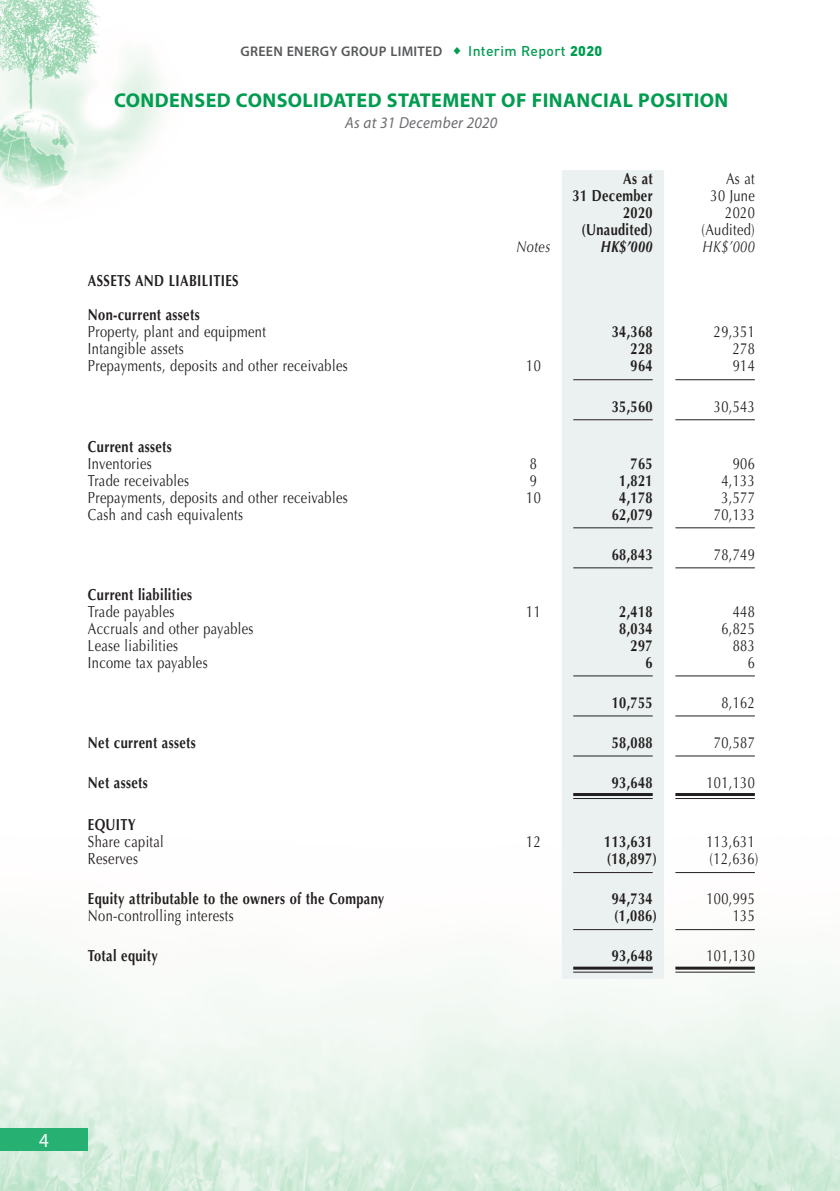
<style>
.page{position:relative;width:840px;height:1191px;background:#fff}
.page>*{position:absolute;margin:0;border:0;box-sizing:border-box;transform-origin:0 0}
.t1{font:700 20px "Myriad Pro";letter-spacing:.02em;color:#009c50}
.t2{font:20px "Myriad Pro";color:#fff;scale:.95 1}
._50_Table_txt{font:16px "Optima LT Std";letter-spacing:.03em;color:#231f20;scale:.8 1}
._50_Table_txt-2{font:700 16px "Optima LT Std";letter-spacing:.03em;color:#231f20;scale:.8 1}
.t3{font:italic 16px "Myriad Pro";letter-spacing:.02em;color:#6c6d70;scale:.95 1}
._50_Table_txt-3{font:italic 16px "Optima LT Std";letter-spacing:.03em;color:#231f20;scale:.8 1}
._50_Table_txt-4{font:italic 700 16px "Optima LT Std";color:#231f20;scale:.8 1}
.t4{font:600 14px "Myriad Pro";letter-spacing:.02em;color:#57585a}
.s1{font-family:"M Hei HK";font-weight:700;font-size:8px;color:#009c50}
.s2{font-family:"DIN Pro";font-weight:500;color:#009c50}
.s3{font-family:"DIN Pro";font-weight:900;color:#009c50}
</style>
<div class="page">
<img style="left:0;top:0;width:839px;height:1191px">
<div style="left:0;top:1128px;width:88px;height:23px;background:#26b172"></div>
<div style="left:561px;top:170px;width:102px;height:808px;background:#ebf1f0"></div>
<hr style="left:573px;top:379px;width:79px;height:1px;background:#231f20">
<hr style="left:675px;top:379px;width:79px;height:1px;background:#231f20">
<hr style="left:573px;top:419px;width:79px;height:1px;background:#231f20">
<hr style="left:675px;top:419px;width:79px;height:1px;background:#231f20">
<hr style="left:573px;top:527px;width:79px;height:1px;background:#231f20">
<hr style="left:675px;top:527px;width:79px;height:1px;background:#231f20">
<hr style="left:573px;top:567px;width:79px;height:1px;background:#231f20">
<hr style="left:675px;top:567px;width:79px;height:1px;background:#231f20">
<hr style="left:573px;top:675px;width:79px;height:1px;background:#231f20">
<hr style="left:675px;top:675px;width:79px;height:1px;background:#231f20">
<hr style="left:573px;top:715px;width:79px;height:1px;background:#231f20">
<hr style="left:675px;top:715px;width:79px;height:1px;background:#231f20">
<hr style="left:573px;top:755px;width:79px;height:1px;background:#231f20">
<hr style="left:675px;top:755px;width:79px;height:1px;background:#231f20">
<hr style="left:573px;top:793px;width:79px;height:3px;background:#231f20">
<hr style="left:573px;top:798px;width:79px;height:1px;background:#231f20">
<hr style="left:675px;top:793px;width:79px;height:3px;background:#231f20">
<hr style="left:675px;top:798px;width:79px;height:1px;background:#231f20">
<hr style="left:573px;top:872px;width:79px;height:1px;background:#231f20">
<hr style="left:675px;top:872px;width:79px;height:1px;background:#231f20">
<hr style="left:573px;top:929px;width:79px;height:1px;background:#231f20">
<hr style="left:675px;top:929px;width:79px;height:1px;background:#231f20">
<hr style="left:573px;top:966px;width:79px;height:3px;background:#231f20">
<hr style="left:573px;top:971px;width:79px;height:1px;background:#231f20">
<hr style="left:675px;top:966px;width:79px;height:3px;background:#231f20">
<hr style="left:675px;top:971px;width:79px;height:1px;background:#231f20">
<p class="t4" style="left:240px;top:42px;width:363px">GREEN ENERGY GROUP LIMITED <span class="s1">◆</span> <span class="s2">Interim Report</span> <span class="s3">2020</span></p>
<p class="t1" style="left:114px;top:88px;width:615px">CONDENSED CONSOLIDATED STATEMENT OF FINANCIAL POSITION</p>
<p class="t3" style="left:345px;top:113px;width:161px">As at 31 December 2020</p>
<p class="_50_Table_txt-2" style="left:622px;top:170px;width:38px">As at</p>
<p class="_50_Table_txt" style="left:725px;top:170px;width:38px">As at</p>
<p class="_50_Table_txt-2" style="left:572px;top:187px;width:102px">31 December</p>
<p class="_50_Table_txt" style="left:710px;top:187px;width:57px">30 June</p>
<p class="_50_Table_txt-2" style="left:622px;top:204px;width:38px">2020</p>
<p class="_50_Table_txt" style="left:724px;top:204px;width:38px">2020</p>
<p class="_50_Table_txt-2" style="left:581px;top:221px;width:90px">(Unaudited)</p>
<p class="_50_Table_txt" style="left:701px;top:221px;width:68px">(Audited)</p>
<p class="_50_Table_txt-3" style="left:516px;top:238px;width:44px">Notes</p>
<p class="_50_Table_txt-4" style="left:600px;top:237px;width:66px">HK$’000</p>
<p class="_50_Table_txt-3" style="left:702px;top:238px;width:67px">HK$’000</p>
<p class="_50_Table_txt-2" style="left:88px;top:272px;width:190px">ASSETS AND LIABILITIES</p>
<p class="_50_Table_txt-2" style="left:88px;top:306px;width:141px">Non‑current assets</p>
<p class="_50_Table_txt" style="left:88px;top:323px;width:224px">Property, plant and equipment</p>
<p class="_50_Table_txt-2" style="left:611px;top:323px;width:53px">34,368</p>
<p class="_50_Table_txt" style="left:713px;top:323px;width:53px">29,351</p>
<p class="_50_Table_txt" style="left:88px;top:340px;width:121px">Intangible assets</p>
<p class="_50_Table_txt-2" style="left:630px;top:340px;width:29px">228</p>
<p class="_50_Table_txt" style="left:732px;top:340px;width:29px">278</p>
<p class="_50_Table_txt" style="left:88px;top:357px;width:326px">Prepayments, deposits and other receivables</p>
<p class="_50_Table_txt" style="left:526px;top:357px;width:20px">10</p>
<p class="_50_Table_txt-2" style="left:630px;top:357px;width:29px">964</p>
<p class="_50_Table_txt" style="left:732px;top:357px;width:29px">914</p>
<p class="_50_Table_txt-2" style="left:611px;top:397px;width:53px">35,560</p>
<p class="_50_Table_txt" style="left:713px;top:397px;width:53px">30,543</p>
<p class="_50_Table_txt-2" style="left:88px;top:437px;width:106px">Current assets</p>
<p class="_50_Table_txt" style="left:88px;top:454px;width:81px">Inventories</p>
<p class="_50_Table_txt" style="left:529px;top:454px;width:10px">8</p>
<p class="_50_Table_txt-2" style="left:630px;top:454px;width:29px">765</p>
<p class="_50_Table_txt" style="left:732px;top:454px;width:29px">906</p>
<p class="_50_Table_txt" style="left:88px;top:471px;width:128px">Trade receivables</p>
<p class="_50_Table_txt" style="left:529px;top:471px;width:10px">9</p>
<p class="_50_Table_txt-2" style="left:619px;top:471px;width:43px">1,821</p>
<p class="_50_Table_txt" style="left:721px;top:471px;width:43px">4,133</p>
<p class="_50_Table_txt" style="left:88px;top:488px;width:326px">Prepayments, deposits and other receivables</p>
<p class="_50_Table_txt" style="left:526px;top:488px;width:20px">10</p>
<p class="_50_Table_txt-2" style="left:619px;top:488px;width:43px">4,178</p>
<p class="_50_Table_txt" style="left:721px;top:488px;width:43px">3,577</p>
<p class="_50_Table_txt" style="left:88px;top:505px;width:195px">Cash and cash equivalents</p>
<p class="_50_Table_txt-2" style="left:611px;top:505px;width:53px">62,079</p>
<p class="_50_Table_txt" style="left:713px;top:505px;width:53px">70,133</p>
<p class="_50_Table_txt-2" style="left:611px;top:545px;width:53px">68,843</p>
<p class="_50_Table_txt" style="left:713px;top:545px;width:53px">78,749</p>
<p class="_50_Table_txt-2" style="left:88px;top:585px;width:132px">Current liabilities</p>
<p class="_50_Table_txt" style="left:88px;top:602px;width:110px">Trade payables</p>
<p class="_50_Table_txt" style="left:526px;top:602px;width:20px">11</p>
<p class="_50_Table_txt-2" style="left:619px;top:602px;width:43px">2,418</p>
<p class="_50_Table_txt" style="left:732px;top:602px;width:29px">448</p>
<p class="_50_Table_txt" style="left:88px;top:619px;width:208px">Accruals and other payables</p>
<p class="_50_Table_txt-2" style="left:619px;top:619px;width:43px">8,034</p>
<p class="_50_Table_txt" style="left:721px;top:619px;width:43px">6,825</p>
<p class="_50_Table_txt" style="left:88px;top:636px;width:114px">Lease liabilities</p>
<p class="_50_Table_txt-2" style="left:630px;top:636px;width:29px">297</p>
<p class="_50_Table_txt" style="left:732px;top:636px;width:29px">883</p>
<p class="_50_Table_txt" style="left:88px;top:653px;width:151px">Income tax payables</p>
<p class="_50_Table_txt-2" style="left:645px;top:653px;width:10px">6</p>
<p class="_50_Table_txt" style="left:747px;top:653px;width:10px">6</p>
<p class="_50_Table_txt-2" style="left:611px;top:693px;width:53px">10,755</p>
<p class="_50_Table_txt" style="left:721px;top:693px;width:43px">8,162</p>
<p class="_50_Table_txt-2" style="left:88px;top:733px;width:136px">Net current assets</p>
<p class="_50_Table_txt-2" style="left:611px;top:733px;width:53px">58,088</p>
<p class="_50_Table_txt" style="left:713px;top:733px;width:53px">70,587</p>
<p class="_50_Table_txt-2" style="left:88px;top:773px;width:76px">Net assets</p>
<p class="_50_Table_txt-2" style="left:611px;top:773px;width:53px">93,648</p>
<p class="_50_Table_txt" style="left:706px;top:773px;width:62px">101,130</p>
<p class="_50_Table_txt-2" style="left:88px;top:815px;width:61px">EQUITY</p>
<p class="_50_Table_txt" style="left:88px;top:832px;width:96px">Share capital</p>
<p class="_50_Table_txt" style="left:526px;top:832px;width:20px">12</p>
<p class="_50_Table_txt-2" style="left:604px;top:832px;width:62px">113,631</p>
<p class="_50_Table_txt" style="left:706px;top:832px;width:62px">113,631</p>
<p class="_50_Table_txt" style="left:88px;top:849px;width:64px">Reserves</p>
<p class="_50_Table_txt-2" style="left:606px;top:849px;width:64px">(18,897)</p>
<p class="_50_Table_txt" style="left:709px;top:849px;width:62px">(12,636)</p>
<p class="_50_Table_txt-2" style="left:88px;top:889px;width:372px">Equity attributable to the owners of the Company</p>
<p class="_50_Table_txt-2" style="left:611px;top:889px;width:53px">94,734</p>
<p class="_50_Table_txt" style="left:706px;top:889px;width:62px">100,995</p>
<p class="_50_Table_txt" style="left:88px;top:906px;width:183px">Non-controlling interests</p>
<p class="_50_Table_txt-2" style="left:614px;top:906px;width:55px">(1,086)</p>
<p class="_50_Table_txt" style="left:732px;top:906px;width:29px">135</p>
<p class="_50_Table_txt-2" style="left:88px;top:946px;width:89px">Total equity</p>
<p class="_50_Table_txt-2" style="left:611px;top:946px;width:53px">93,648</p>
<p class="_50_Table_txt" style="left:706px;top:946px;width:62px">101,130</p>
<p class="t2" style="left:39px;top:1127px;width:12px">4</p>
</div>
